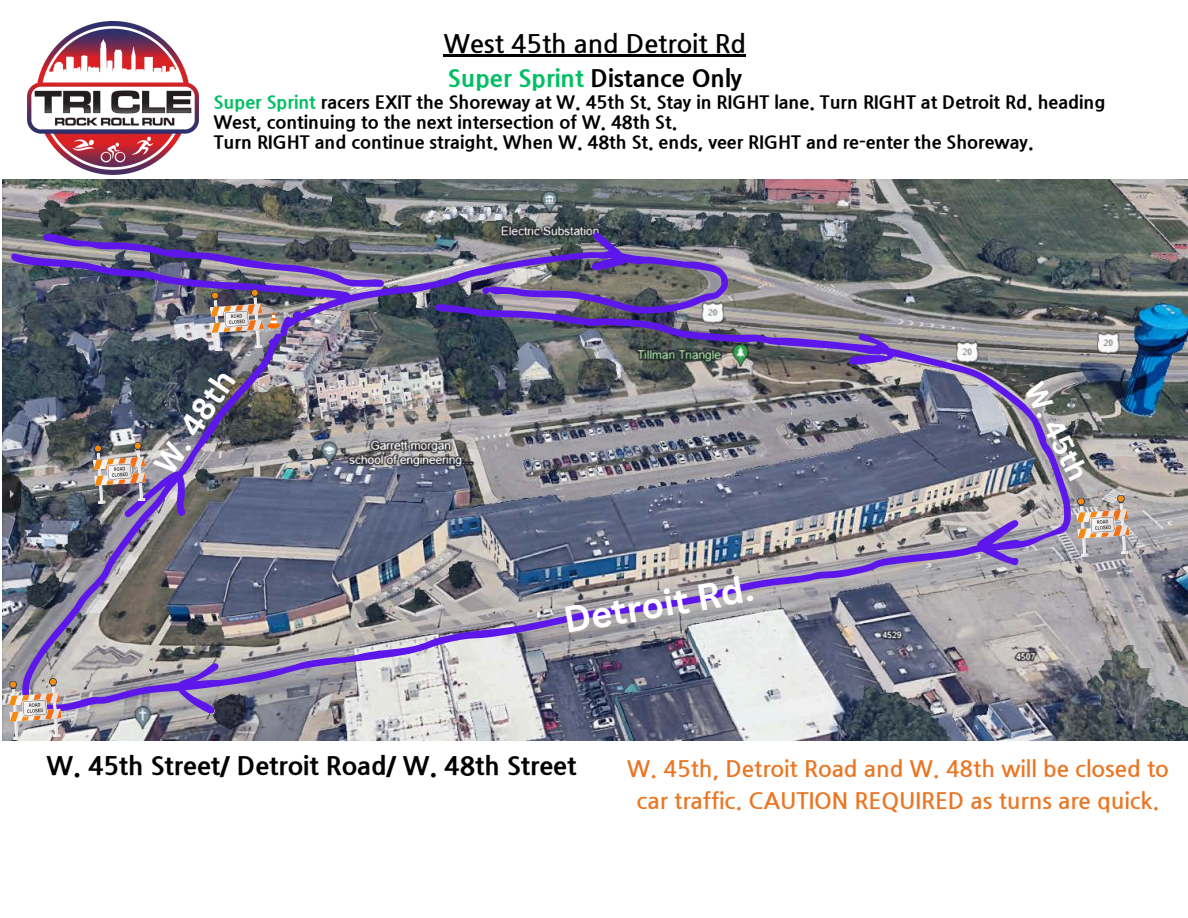
<style>
.page{position:relative;width:1188px;height:918px;background:#fff}
.page>*{position:absolute;margin:0;border:0;box-sizing:border-box;transform-origin:0 0}
.t1{font:700 36px "Canva Sans";color:#fff}
.t2{font:700 31.5px "Canva Sans";color:#fff}
.t3{font:700 28.5px "Canva Sans";color:#fff}
.t4{font:800 25.5px "Nanum Gothic";color:#000}
.t5{font:700 25.5px "Nanum Gothic";color:#000}
.t6{font:800 24px "Nanum Gothic";color:#000}
.t7{font:700 22.5px/31.5px "Nanum Gothic";color:#ea7623;text-align:center}
.t8{font:800 18px/20.2px "Nanum Gothic";color:#000}
.s1{color:#00bf63}
</style>
<div class="page">
<img style="left:27px;top:21px;width:171px;height:153px">
<img style="left:3px;top:179px;width:1185px;height:561px">
<img style="left:22px;top:334px;width:1049px;height:378px">
<svg style="left:977px;top:520px;width:41px;height:45px;background:#8a68cb"></svg>
<svg style="left:177px;top:663px;width:42px;height:51px;background:#8b70be"></svg>
<svg style="left:1075px;top:494px;width:56px;height:63px;background:#beaea4"></svg>
<hr style="left:444px;top:54px;width:302px;height:2px;background:#000">
<svg style="left:7px;top:678px;width:56px;height:62px;background:#c4afae"></svg>
<img style="left:92px;top:442px;width:93px;height:75px">
<img style="left:11px;top:232px;width:883px;height:133px">
<h3 class="t5" style="left:444px;top:28px;width:304px">West 45th and Detroit Rd</h3>
<h5 class="t6" style="left:448px;top:64px;width:296px"><span class="s1">Super Sprint</span> Distance Only</h5>
<p class="t8" style="left:214px;top:92px;width:893px"><span class="s1">Super Sprint</span> racers EXIT the Shoreway at W. 45th St. Stay in RIGHT lane. Turn RIGHT at Detroit Rd. heading<br>West, continuing to the next intersection of W. 48th St.<br>Turn RIGHT and continue straight. When W. 48th St. ends, veer RIGHT and re-enter the Shoreway.</p>
<h3 class="t2" style="left:144px;top:458px;width:119px;rotate:-56deg">W. 48th</h3>
<p class="t1" style="left:559px;top:596px;width:194px;rotate:-10deg">Detroit Rd.</p>
<p class="t3" style="left:1050px;top:375px;width:107px;rotate:63deg">W. 45th</p>
<p class="t4" style="left:47px;top:750px;width:531px">W. 45th Street/ Detroit Road/ W. 48th Street</p>
<h2 class="t7" style="left:627px;top:753px;width:543px">W. 45th, Detroit Road and W. 48th will be closed to car traffic. CAUTION REQUIRED as turns are quick.</h2>
</div>
